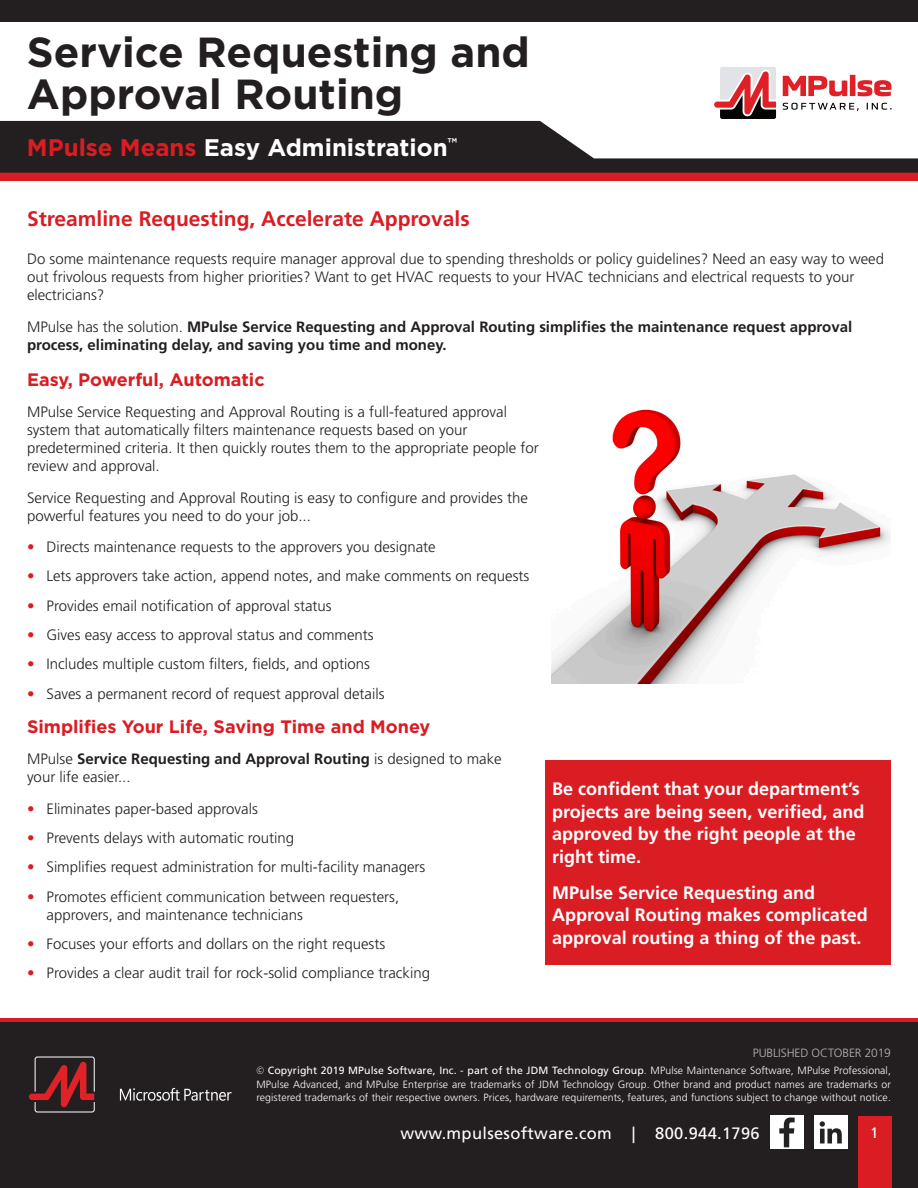
<style>
.page{position:relative;width:918px;height:1188px;background:#fff}
.page>*{position:absolute;margin:0;border:0;box-sizing:border-box;transform-origin:0 0}
.t1{font:700 42px/42px "Gotham";color:#231f20}
.SubTitle{font:700 24px "Gotham";color:#fff}
.Heading_1{font:700 21px "Frutiger";color:#da1c23}
.Intro{font:700 18px/22.5px "Frutiger";color:#fff}
.SubHead_1{font:700 18px "Gotham";color:#da1c23}
.t2{font:16.5px "Frutiger";letter-spacing:.02em;color:#fff}
.Body{font:300 15px/18px "Frutiger";color:#231f20}
.Body-2{font:700 15px/18px "Frutiger";color:#231f20}
.t3{font:15px "Frutiger";color:#fff}
.t4{font:300 12px "Frutiger";letter-spacing:-.01em;color:#b2b3b7}
.t5{font:300 10.5px/13.5px "Frutiger";letter-spacing:.01em;color:#fff;text-align:justify}
.s1{color:#da1c23}
.s2{font-weight:300}
.s3{font-weight:700}
.s4{font-family:"Gotham Narrow";font-weight:400}
.s5{font-weight:400}
</style>
<div class="page">
<div style="left:0;top:166px;width:918px;height:15px;background:#da1c23"></div>
<svg style="left:0;top:121px;width:918px;height:52px;fill:#231f20"></svg>
<div style="left:0;top:0;width:918px;height:22px;background:#231f20"></div>
<div style="left:0;top:1018px;width:918px;height:15px;background:#d81c23"></div>
<div style="left:0;top:1022px;width:918px;height:166px;background:#231f20"></div>
<div style="left:770px;top:1116px;width:34px;height:33px;background:#fff"></div>
<svg style="left:779px;top:1117px;width:16px;height:30px"></svg>
<div style="left:814px;top:1116px;width:33px;height:33px;background:#fff"></div>
<svg style="left:820px;top:1121px;width:22px;height:22px"></svg>
<div style="left:858px;top:1116px;width:33px;height:72px;background:#da1c23"></div>
<svg style="left:29px;top:1056px;width:66px;height:57px"></svg>
<svg style="left:120px;top:1088px;width:111px;height:13px"></svg>
<svg style="left:783px;top:75px;width:108px;height:21px"></svg>
<svg style="left:783px;top:103px;width:76px;height:8px"></svg>
<svg style="left:867px;top:103px;width:24px;height:7px"></svg>
<svg style="left:714px;top:67px;width:62px;height:52px"></svg>
<img style="left:551px;top:409px;width:339px;height:275px">
<div style="left:545px;top:760px;width:346px;height:205px;background:#da1c23"></div>
<p class="t1" style="left:27px;top:30px;width:504px">Service Requesting and<br>Approval Routing</p>
<p class="SubTitle" style="left:27px;top:131px;width:432px"><span class="s1">MPulse Means</span> Easy Administration<sup>™</sup></p>
<p class="Heading_1" style="left:27px;top:206px;width:444px">Streamline Requesting, Accelerate Approvals</p>
<p class="Body" style="left:27px;top:250px;width:859px">Do some maintenance requests require manager approval due to spending thresholds or policy guidelines? Need an easy way to weed out frivolous requests from higher priorities? Want to get HVAC requests to your HVAC technicians and electrical requests to your electricians?</p>
<p class="Body-2" style="left:27px;top:317px;width:827px"><span class="s2">MPulse has the solution.</span> MPulse Service Requesting and Approval Routing simplifies the maintenance request approval process, eliminating delay, and saving you time and money.</p>
<p class="SubHead_1" style="left:27px;top:367px;width:239px">Easy, Powerful, Automatic</p>
<p class="Body" style="left:27px;top:403px;width:513px">MPulse Service Requesting and Approval Routing is a full-featured approval system that automatically filters maintenance requests based on your predetermined criteria. It then quickly routes them to the appropriate people for review and approval.</p>
<p class="Body" style="left:27px;top:489px;width:502px">Service Requesting and Approval Routing is easy to configure and provides the powerful features you need to do your job...</p>
<p class="Body" style="left:27px;top:538px;width:410px"><span class="s1">•</span> Directs maintenance requests to the approvers you designate</p>
<p class="Body" style="left:27px;top:567px;width:504px"><span class="s1">•</span> Lets approvers take action, append notes, and make comments on requests</p>
<p class="Body" style="left:27px;top:597px;width:306px"><span class="s1">•</span> Provides email notification of approval status</p>
<p class="Body" style="left:27px;top:626px;width:348px"><span class="s1">•</span> Gives easy access to approval status and comments</p>
<p class="Body" style="left:27px;top:655px;width:344px"><span class="s1">•</span> Includes multiple custom filters, fields, and options</p>
<p class="Body" style="left:27px;top:685px;width:359px"><span class="s1">•</span> Saves a permanent record of request approval details</p>
<p class="SubHead_1" style="left:27px;top:714px;width:405px">Simplifies Your Life, Saving Time and Money</p>
<p class="Body" style="left:27px;top:750px;width:476px">MPulse <span class="s3">Service Requesting and Approval Routing</span> is designed to make your life easier...</p>
<p class="Body" style="left:27px;top:800px;width:232px"><span class="s1">•</span> Eliminates paper-based approvals</p>
<p class="Body" style="left:27px;top:829px;width:269px"><span class="s1">•</span> Prevents delays with automatic routing</p>
<p class="Body" style="left:27px;top:858px;width:400px"><span class="s1">•</span> Simplifies request administration for multi-facility managers</p>
<p class="Body" style="left:46px;top:888px;width:354px;text-indent:-20px"><span class="s1">•</span> Promotes efficient communication between requesters, approvers, and maintenance technicians</p>
<p class="Body" style="left:27px;top:935px;width:360px"><span class="s1">•</span> Focuses your efforts and dollars on the right requests</p>
<p class="Body" style="left:27px;top:964px;width:405px"><span class="s1">•</span> Provides a clear audit trail for rock-solid compliance tracking</p>
<p class="Intro" style="left:552px;top:778px;width:314px">Be confident that your department’s projects are being seen, verified, and approved by the right people at the right time.</p>
<p class="Intro" style="left:552px;top:881px;width:317px">MPulse Service Requesting and<br>Approval Routing makes complicated approval routing a thing of the past.</p>
<p class="t4" style="left:753px;top:1046px;width:140px">PUBLISHED OCTOBER 2019</p>
<p class="t5" style="left:256px;top:1064px;width:636px"><span class="s4">©</span> <span class="s5">Copyright 2019 MPulse Software, Inc. - part of the JDM Technology Group</span>. MPulse Maintenance Software, MPulse Professional, MPulse Advanced, and MPulse Enterprise are trademarks of JDM Technology Group. Other brand and product names are trademarks or registered trademarks of their respective owners. Prices, hardware requirements, features, and functions subject to change without notice.</p>
<p class="t2" style="left:400px;top:1123px;width:361px">www.mpulsesoftware.com | 800.944.1796</p>
<p class="t3" style="left:870px;top:1124px;width:10px">1</p>
</div>
